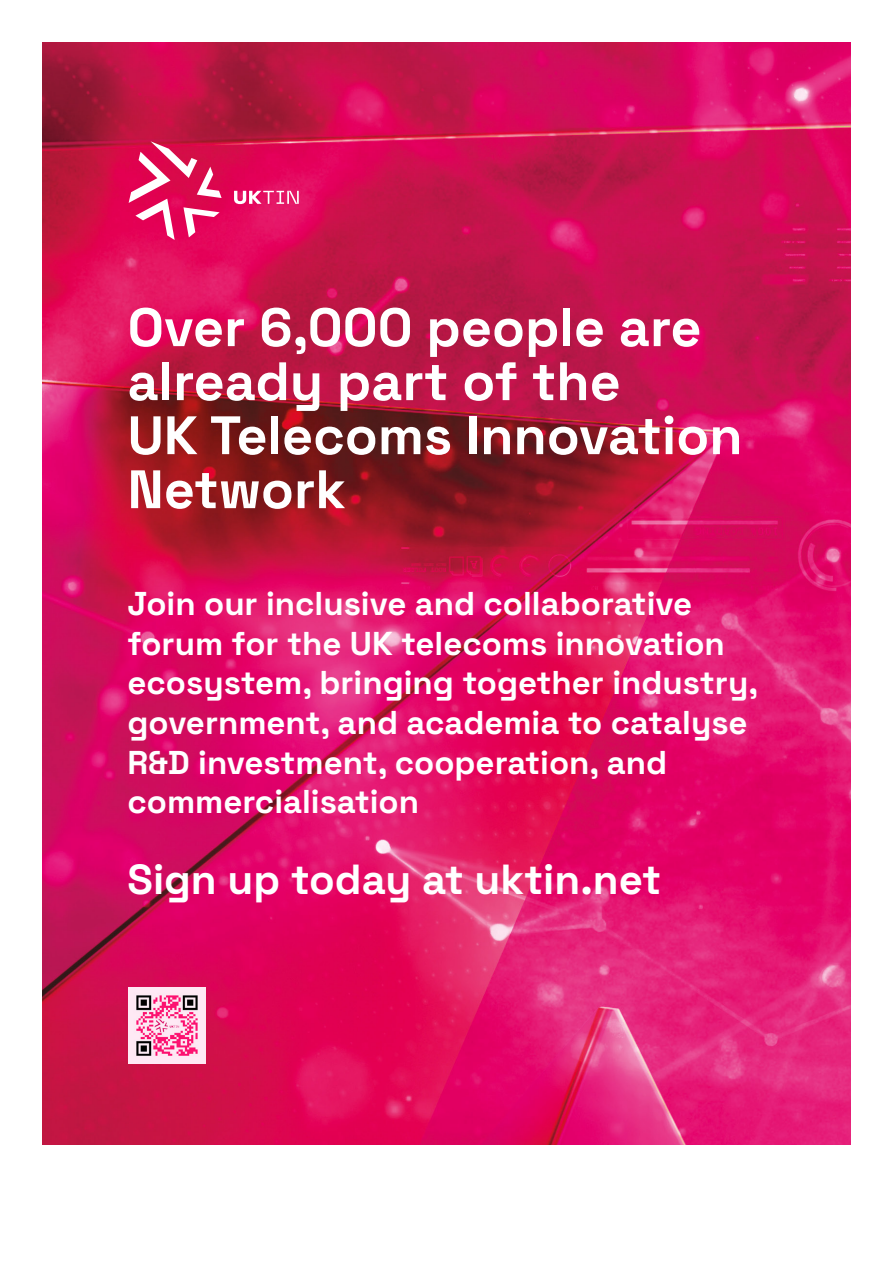
<style>
.page{position:relative;width:893px;height:1263px;background:#fff}
.page>*{position:absolute;margin:0;border:0;box-sizing:border-box;transform-origin:0 0}
.t1{font:700 54px/54px "Space Grotesk";color:#fff}
.t2{font:700 42px "Space Grotesk";color:#fff}
.t3{font:700 33px/39.6px "Space Grotesk";color:#fff}
</style>
<div class="page">
<img style="left:43px;top:43px;width:807px;height:1102px">
<svg style="left:129px;top:141px;width:93px;height:99px"></svg>
<svg style="left:234px;top:191px;width:65px;height:13px"></svg>
<img style="left:129px;top:987px;width:76px;height:77px">
<h1 class="t1" style="left:128px;top:297px;width:616px">Over 6,000 people are already part of the<br>UK Telecoms Innovation<br>Network</h1>
<p class="t3" style="left:128px;top:582px;width:632px">Join our inclusive and collaborative forum for the UK telecoms innovation ecosystem, bringing together industry, government, and academia to catalyse R&amp;D investment, cooperation, and commercialisation</p>
<p class="t2" style="left:128px;top:849px;width:535px">Sign up today at uktin.net</p>
</div>
